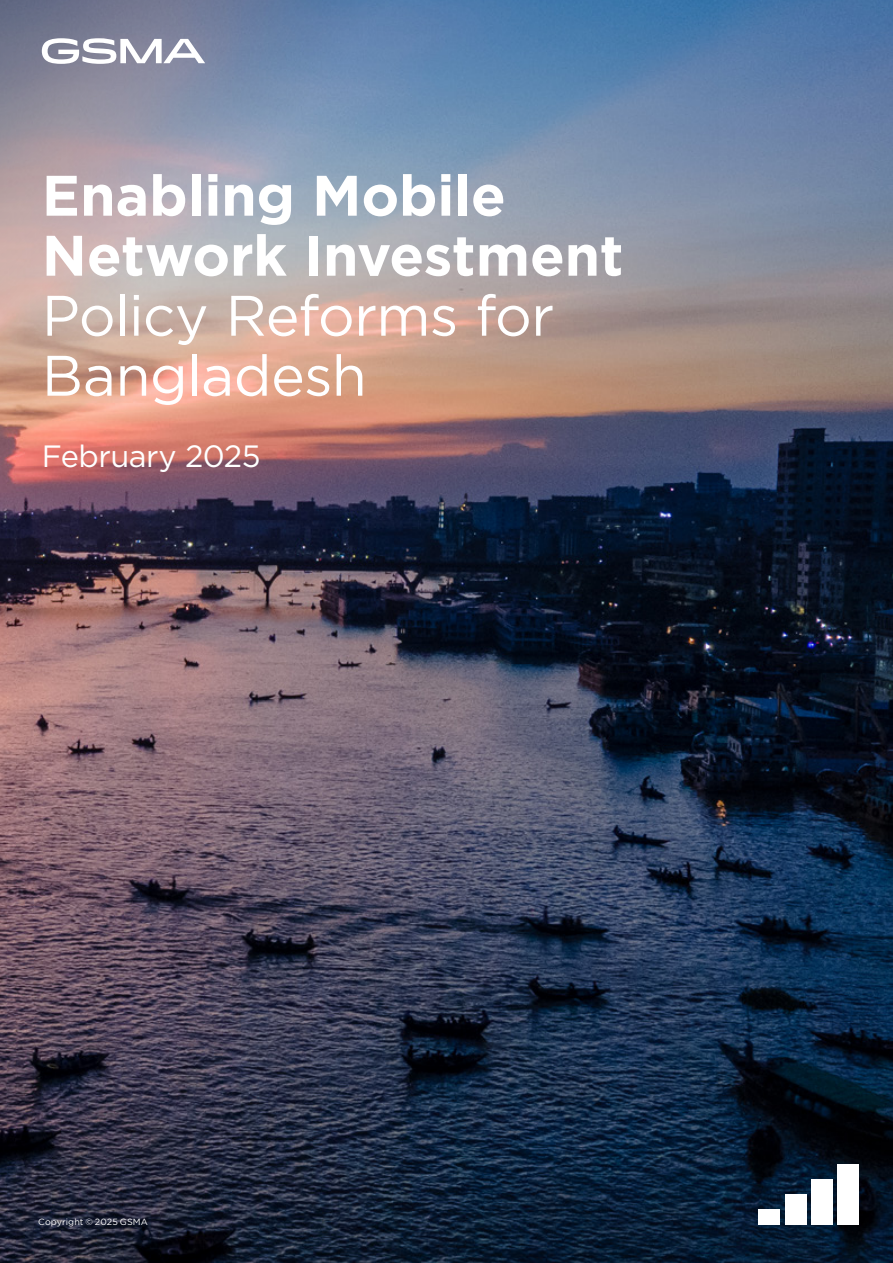
<style>
.page{position:relative;width:893px;height:1263px;background:#fff}
.page>*{position:absolute;margin:0;border:0;box-sizing:border-box;transform-origin:0 0}
.t1{font:700 57px/60px "Gotham";letter-spacing:-.005em;color:#fff}
.t2{font:30.75px "Gotham";letter-spacing:-.02em;color:#fff}
.P1_Body_Copy{font:9px "Gotham";letter-spacing:.01em;color:#fff}
.s1{font-weight:400}
</style>
<div class="page">
<img style="left:719px;top:0;width:174px;height:1263px">
<img style="left:0;top:0;width:719px;height:1263px">
<svg style="left:42px;top:38px;width:163px;height:26px"></svg>
<div style="left:785px;top:1194px;width:21px;height:31px;background:#fff"></div>
<div style="left:758px;top:1210px;width:22px;height:15px;background:#fff"></div>
<div style="left:837px;top:1164px;width:22px;height:61px;background:#fff"></div>
<div style="left:811px;top:1179px;width:22px;height:46px;background:#fff"></div>
<h1 class="t1" style="left:42px;top:165px;width:583px">Enabling Mobile<br>Network Investment<br><span class="s1">Policy Reforms for<br>Bangladesh</span></h1>
<h1 class="t2" style="left:42px;top:436px;width:220px">February 2025</h1>
<p class="P1_Body_Copy" style="left:38px;top:1216px;width:111px">Copyright © 2025 GSMA</p>
</div>
